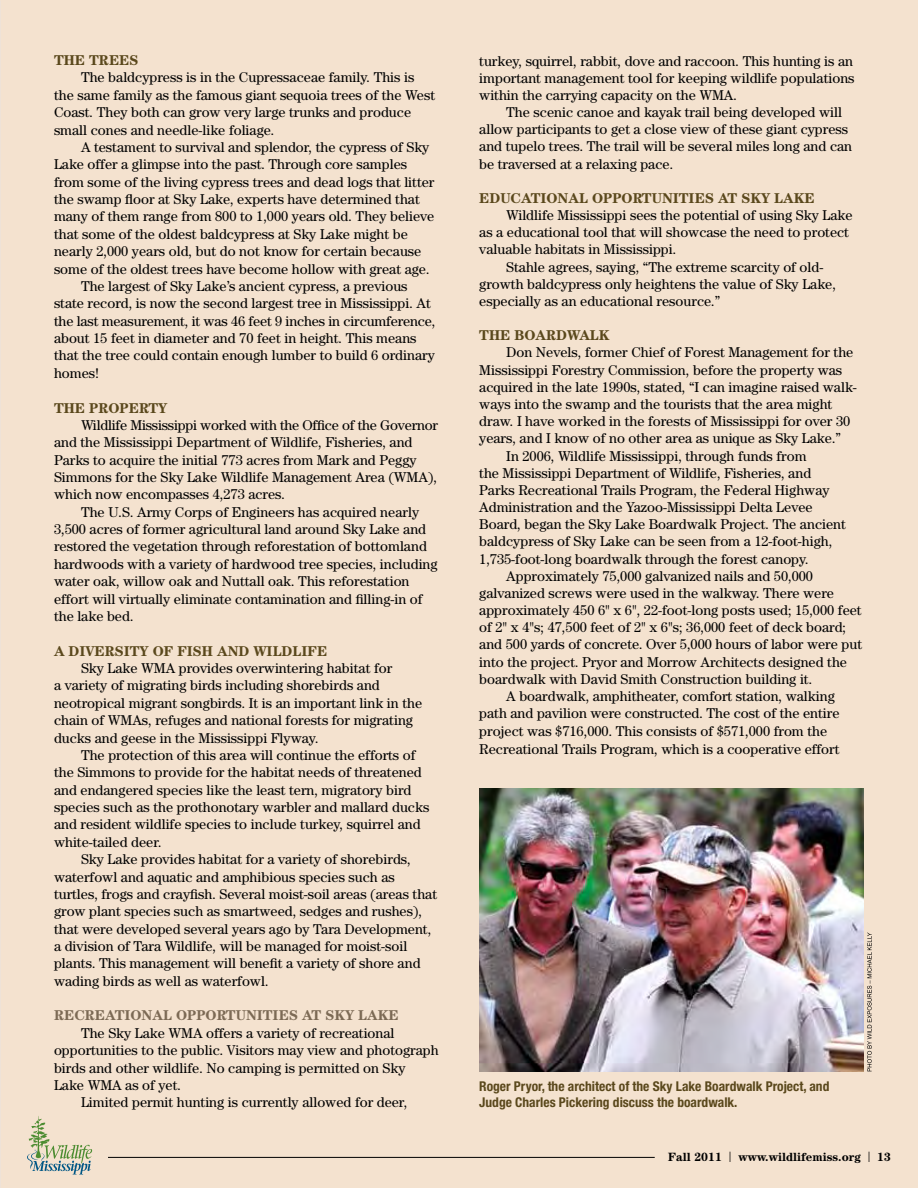
<style>
.page{position:relative;width:918px;height:1188px;background:#f4e2cf}
.page>*{position:absolute;margin:0;border:0;box-sizing:border-box;transform-origin:0 0}
.t1{font:14.25px/17.4px "Century";color:#000}
.t2{font:700 14.25px "Century";color:#5a481c}
.t3{font:700 14.25px "Century";color:#7c6a55}
.t4{font:700 condensed 13.5px/16.2px "Helvetica Neue";color:#5a481c}
.t5{font:700 12px "Century";color:#000}
.s1{font-weight:400;font-size:15px}
</style>
<div class="page">
<hr style="left:108px;top:1157px;width:547px;height:1px;background:#000">
<svg style="left:27px;top:1116px;width:65px;height:58px"></svg>
<img style="left:479px;top:788px;width:385px;height:283px">
<svg style="left:867px;top:932px;width:5px;height:139px"></svg>
<p class="t2" style="left:54px;top:52px;width:56px">THE TREES</p>
<p class="t1" style="left:54px;top:69px;width:383px;text-indent:27px">The baldcypress is in the Cupressaceae family. This is the same family as the famous giant sequoia trees of the West Coast. They both can grow very large trunks and produce small cones and needle-like foliage.</p>
<p class="t1" style="left:81px;top:138px;width:350px">A testament to survival and splendor, the cypress of Sky</p>
<p class="t1" style="left:54px;top:156px;width:355px">Lake offer a glimpse into the past. Through core samples</p>
<p class="t1" style="left:54px;top:173px;width:382px">from some of the living cypress trees and dead logs that litter</p>
<p class="t1" style="left:54px;top:190px;width:367px">the swamp floor at Sky Lake, experts have determined that</p>
<p class="t1" style="left:54px;top:208px;width:382px">many of them range from 800 to 1,000 years old. They believe</p>
<p class="t1" style="left:54px;top:225px;width:355px">that some of the oldest baldcypress at Sky Lake might be</p>
<p class="t1" style="left:54px;top:242px;width:369px">nearly 2,000 years old, but do not know for certain because</p>
<p class="t1" style="left:54px;top:260px;width:377px">some of the oldest trees have become hollow with great age.</p>
<p class="t1" style="left:81px;top:277px;width:328px">The largest of Sky Lake’s ancient cypress, a previous</p>
<p class="t1" style="left:54px;top:294px;width:378px">state record, is now the second largest tree in Mississippi. At</p>
<p class="t1" style="left:54px;top:312px;width:383px">the last measurement, it was 46 feet 9 inches in circumference,</p>
<p class="t1" style="left:54px;top:329px;width:364px">about 15 feet in diameter and 70 feet in height. This means</p>
<p class="t1" style="left:54px;top:347px;width:382px">that the tree could contain enough lumber to build 6 ordinary</p>
<p class="t1" style="left:54px;top:364px;width:47px">homes!</p>
<p class="t2" style="left:54px;top:399px;width:56px">THE PROPERTY</p>
<p class="t1" style="left:54px;top:416px;width:386px;text-indent:27px">Wildlife Mississippi worked with the Office of the Governor and the Mississippi Department of Wildlife, Fisheries, and Parks to acquire the initial 773 acres from Mark and Peggy Simmons for the Sky Lake Wildlife Management Area (WMA), which now encompasses 4,273 acres.</p>
<p class="t1" style="left:54px;top:503px;width:385px;text-indent:27px">The U.S. Army Corps of Engineers has acquired nearly 3,500 acres of former agricultural land around Sky Lake and restored the vegetation through reforestation of bottomland hardwoods with a variety of hardwood tree species, including water oak, willow oak and Nuttall oak. This reforestation effort will virtually eliminate contamination and filling-in of the lake bed.</p>
<p class="t2" style="left:54px;top:642px;width:36px">A DIVERSITY</p>
<p class="t2" style="left:153px;top:642px;width:44px">OF FISH</p>
<p class="t2" style="left:217px;top:642px;width:12px">AND</p>
<p class="t2" style="left:253px;top:642px;width:23px">WILDLIFE</p>
<p class="t1" style="left:54px;top:659px;width:370px;text-indent:27px">Sky Lake WMA provides overwintering habitat for<br>a variety of migrating birds including shorebirds and neotropical migrant songbirds. It is an important link in the chain of WMAs, refuges and national forests for migrating ducks and geese in the Mississippi Flyway.</p>
<p class="t1" style="left:54px;top:746px;width:377px;text-indent:27px">The protection of this area will continue the efforts of the Simmons to provide for the habitat needs of threatened and endangered species like the least tern, migratory bird species such as the prothonotary warbler and mallard ducks and resident wildlife species to include turkey, squirrel and white-tailed deer.</p>
<p class="t1" style="left:54px;top:850px;width:385px;text-indent:27px">Sky Lake provides habitat for a variety of shorebirds, waterfowl and aquatic and amphibious species such as turtles, frogs and crayfish. Several moist-soil areas (areas that grow plant species such as smartweed, sedges and rushes), that were developed several years ago by Tara Development, a division of Tara Wildlife, will be managed for moist-soil plants. This management will benefit a variety of shore and wading birds as well as waterfowl.</p>
<p class="t3" style="left:54px;top:1007px;width:21px">RECREATIONAL</p>
<p class="t3" style="left:176px;top:1007px;width:22px">OPPORTUNITIES</p>
<p class="t3" style="left:302px;top:1007px;width:77px">AT SKY LAKE</p>
<p class="t1" style="left:81px;top:1024px;width:315px">The Sky Lake WMA offers a variety of recreational</p>
<p class="t1" style="left:54px;top:1041px;width:386px">opportunities to the public. Visitors may view and photograph</p>
<p class="t1" style="left:54px;top:1059px;width:353px">birds and other wildlife. No camping is permitted on Sky</p>
<p class="t1" style="left:54px;top:1076px;width:129px">Lake WMA as of yet.</p>
<p class="t1" style="left:81px;top:1094px;width:328px">Limited permit hunting is currently allowed for deer,</p>
<p class="t1" style="left:479px;top:52px;width:377px;text-align:justify">turkey, squirrel, rabbit, dove and raccoon. This hunting is an important management tool for keeping wildlife populations within the carrying capacity on the WMA.</p>
<p class="t1" style="left:479px;top:103px;width:374px;text-indent:27px">The scenic canoe and kayak trail being developed will allow participants to get a close view of these giant cypress and tupelo trees. The trail will be several miles long and can be traversed at a relaxing pace.</p>
<p class="t2" style="left:479px;top:190px;width:22px">EDUCATIONAL</p>
<p class="t2" style="left:592px;top:190px;width:22px">OPPORTUNITIES</p>
<p class="t2" style="left:718px;top:190px;width:77px">AT SKY LAKE</p>
<p class="t1" style="left:506px;top:206px;width:348px">Wildlife Mississippi sees the potential of using Sky Lake</p>
<p class="t1" style="left:479px;top:223px;width:371px">as a educational tool that will showcase the need to protect</p>
<p class="t1" style="left:479px;top:241px;width:199px">valuable habitats in Mississippi.</p>
<p class="t1" style="left:506px;top:258px;width:319px">Stahle agrees, saying, “The extreme scarcity of old-</p>
<p class="t1" style="left:479px;top:275px;width:358px">growth baldcypress only heightens the value of Sky Lake,</p>
<p class="t1" style="left:479px;top:292px;width:243px">especially as an educational resource.”</p>
<p class="t2" style="left:479px;top:327px;width:57px">THE BOARDWALK</p>
<p class="t1" style="left:506px;top:344px;width:349px">Don Nevels, former Chief of Forest Management for the</p>
<p class="t1" style="left:479px;top:361px;width:365px">Mississippi Forestry Commission, before the property was</p>
<p class="t1" style="left:479px;top:378px;width:379px">acquired in the late 1990s, stated, “I can imagine raised walk-</p>
<p class="t1" style="left:479px;top:395px;width:355px">ways into the swamp and the tourists that the area might</p>
<p class="t1" style="left:479px;top:412px;width:373px">draw. I have worked in the forests of Mississippi for over 30</p>
<p class="t1" style="left:479px;top:430px;width:363px">years, and I know of no other area as unique as Sky Lake.”</p>
<p class="t1" style="left:506px;top:447px;width:302px">In 2006, Wildlife Mississippi, through funds from</p>
<p class="t1" style="left:479px;top:464px;width:333px">the Mississippi Department of Wildlife, Fisheries, and</p>
<p class="t1" style="left:479px;top:481px;width:352px">Parks Recreational Trails Program, the Federal Highway</p>
<p class="t1" style="left:479px;top:498px;width:335px">Administration and the Yazoo-Mississippi Delta Levee</p>
<p class="t1" style="left:479px;top:515px;width:368px">Board, began the Sky Lake Boardwalk Project. The ancient</p>
<p class="t1" style="left:479px;top:533px;width:355px">baldcypress of Sky Lake can be seen from a 12-foot-high,</p>
<p class="t1" style="left:479px;top:550px;width:331px">1,735-foot-long boardwalk through the forest canopy.</p>
<p class="t1" style="left:506px;top:567px;width:308px">Approximately 75,000 galvanized nails and 50,000</p>
<p class="t1" style="left:479px;top:584px;width:356px">galvanized screws were used in the walkway. There were</p>
<p class="t1" style="left:479px;top:601px;width:384px">approximately 450 6" x 6", 22-foot-long posts used; 15,000 feet</p>
<p class="t1" style="left:479px;top:618px;width:368px">of 2" x 4"s; 47,500 feet of 2" x 6"s; 36,000 feet of deck board;</p>
<p class="t1" style="left:479px;top:636px;width:384px">and 500 yards of concrete. Over 5,000 hours of labor were put</p>
<p class="t1" style="left:479px;top:653px;width:369px">into the project. Pryor and Morrow Architects designed the</p>
<p class="t1" style="left:479px;top:670px;width:335px">boardwalk with David Smith Construction building it.</p>
<p class="t1" style="left:506px;top:687px;width:330px">A boardwalk, amphitheater, comfort station, walking</p>
<p class="t1" style="left:479px;top:704px;width:362px">path and pavilion were constructed. The cost of the entire</p>
<p class="t1" style="left:479px;top:722px;width:349px">project was $716,000. This consists of $571,000 from the</p>
<p class="t1" style="left:479px;top:740px;width:362px">Recreational Trails Program, which is a cooperative effort</p>
<p class="t4" style="left:479px;top:1078px;width:352px">Roger Pryor, the architect of the Sky Lake Boardwalk Project, and<br>Judge Charles Pickering discuss the boardwalk.</p>
<p class="t5" style="left:668px;top:1150px;width:224px">FALL 2011 <span class="s1">|</span> WWW.WILDLIFEMISS.ORG <span class="s1">|</span> 13</p>
</div>
